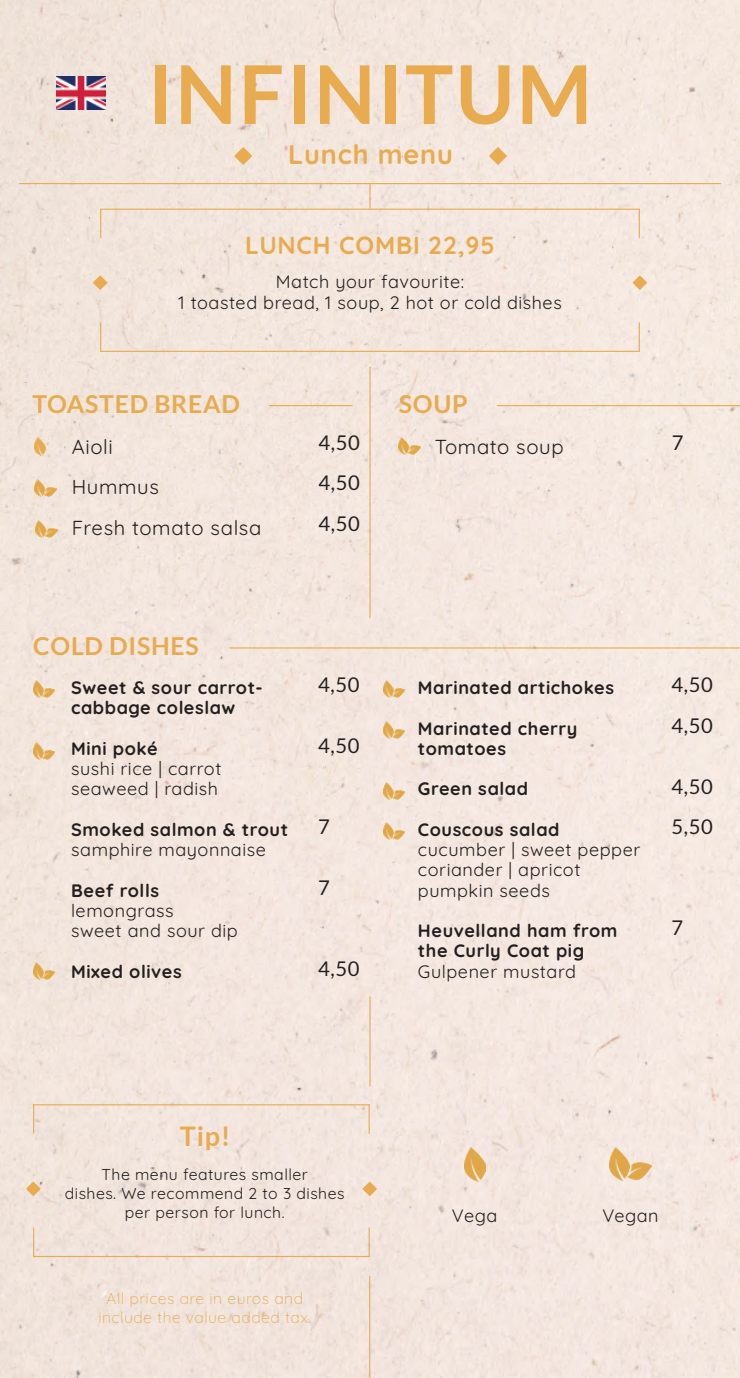
<style>
.page{position:relative;width:740px;height:1378px;background:#f3e6de}
.page>*{position:absolute;margin:0;border:0;box-sizing:border-box;transform-origin:0 0}
.t1{font:700 81px "Lato";letter-spacing:.025em;color:#e8ab4f}
.t2{font:300 27px "Quicksand";letter-spacing:.03em;color:#e8ab4f}
.t3{font:700 27px "Lato";color:#e8ab4f}
.t4{font:700 24.75px "Lato";letter-spacing:.03em;color:#e8ab4f}
.t5{font:300 24.75px "Quicksand";letter-spacing:.03em;color:#e8ab4f}
.t6{font:20.25px/40.5px "Lato";letter-spacing:.03em;color:#241f1f}
.t7{font:300 20.25px/40.5px "Quicksand";letter-spacing:.03em;color:#241f1f}
.t8{font:300 18px/20.2px "Quicksand";letter-spacing:.03em;color:#241f1f}
.t9{font:300 15.75px/18.9px "Quicksand";letter-spacing:.03em;color:#241f1f;text-align:center}
.t10{font:300 15.75px/18.9px "Quicksand";letter-spacing:.03em;color:#e8ab4f;text-align:center}
</style>
<div class="page">
<svg style="left:33px;top:1105px;width:1px;height:28px"></svg>
<svg style="left:369px;top:1105px;width:1px;height:28px"></svg>
<hr style="left:33px;top:1104px;width:337px;height:1px;background:#e8ab4f">
<hr style="left:369px;top:1227px;width:1px;height:30px;background:#e8ab4f">
<hr style="left:33px;top:1227px;width:1px;height:30px;background:#e8ab4f">
<hr style="left:33px;top:1256px;width:337px;height:1px;background:#e8ab4f">
<svg style="left:639px;top:322px;width:1px;height:29px"></svg>
<svg style="left:100px;top:322px;width:1px;height:29px"></svg>
<hr style="left:100px;top:351px;width:540px;height:1px;background:#e8ab4f">
<svg style="left:100px;top:210px;width:1px;height:28px"></svg>
<svg style="left:639px;top:210px;width:1px;height:28px"></svg>
<hr style="left:100px;top:209px;width:540px;height:1px;background:#e8ab4f">
<svg style="left:362px;top:1181px;width:15px;height:15px"></svg>
<svg style="left:93px;top:275px;width:15px;height:15px"></svg>
<svg style="left:632px;top:275px;width:15px;height:15px"></svg>
<svg style="left:26px;top:1181px;width:15px;height:15px"></svg>
<svg style="left:489px;top:147px;width:18px;height:18px"></svg>
<svg style="left:234px;top:147px;width:18px;height:18px"></svg>
<hr style="left:369px;top:1276px;width:1px;height:102px;background:#e8ab4f">
<svg style="left:369px;top:184px;width:1px;height:25px"></svg>
<hr style="left:19px;top:183px;width:702px;height:1px;background:#e8ab4f">
<hr style="left:269px;top:405px;width:83px;height:1px;background:#e8ab4f">
<hr style="left:497px;top:405px;width:243px;height:1px;background:#e8ab4f">
<hr style="left:229px;top:647px;width:511px;height:1px;background:#e8ab4f">
<img style="left:35px;top:438px;width:10px;height:17px">
<img style="left:35px;top:479px;width:21px;height:17px">
<img style="left:33px;top:680px;width:22px;height:17px">
<img style="left:383px;top:680px;width:22px;height:17px">
<img style="left:383px;top:721px;width:22px;height:17px">
<img style="left:383px;top:782px;width:22px;height:17px">
<img style="left:383px;top:822px;width:22px;height:18px">
<img style="left:33px;top:742px;width:22px;height:17px">
<img style="left:33px;top:962px;width:22px;height:18px">
<img style="left:36px;top:520px;width:22px;height:18px">
<img style="left:399px;top:437px;width:22px;height:17px">
<img style="left:464px;top:1147px;width:21px;height:34px">
<img style="left:609px;top:1147px;width:42px;height:33px">
<img style="left:56px;top:77px;width:50px;height:32px">
<hr style="left:369px;top:367px;width:2px;height:251px;background:#e8ab4f">
<hr style="left:369px;top:996px;width:1px;height:90px;background:#e8ab4f">
<h1 class="t1" style="left:148px;top:48px;width:446px">INFINITUM</h1>
<h2 class="t2" style="left:288px;top:134px;width:166px">Lunch menu</h2>
<h3 class="t5" style="left:245px;top:226px;width:251px">LUNCH COMBI 22,95</h3>
<p class="t8" style="left:178px;top:269px;width:385px;line-height:21.6px;text-align:center">Match your favourite:<br>1 toasted bread, 1 soup, 2 hot or cold dishes</p>
<h3 class="t4" style="left:33px;top:390px;width:209px">TOASTED BREAD</h3>
<p class="t7" style="left:72px;top:424px;width:191px">Aioli<br>Hummus<br>Fresh tomato salsa</p>
<p class="t6" style="left:318px;top:422px;width:43px;text-align:justify">4,50<br>4,50<br>4,50</p>
<h3 class="t4" style="left:399px;top:390px;width:70px">SOUP</h3>
<p class="t7" style="left:435px;top:424px;width:130px">Tomato soup</p>
<p class="t6" style="left:672px;top:422px;width:13px">7</p>
<h3 class="t4" style="left:33px;top:632px;width:167px">COLD DISHES</h3>
<p class="t8" style="left:71px;top:676px;width:193px">Sweet &amp; sour carrot&shy;cabbage coleslaw</p>
<p class="t8" style="left:71px;top:736px;width:152px">Mini poké<br>sushi rice | carrot seaweed | radish</p>
<p class="t8" style="left:71px;top:817px;width:218px">Smoked salmon &amp; trout samphire mayonnaise</p>
<p class="t8" style="left:71px;top:878px;width:168px">Beef rolls lemongrass<br>sweet and sour dip</p>
<p class="t8" style="left:71px;top:959px;width:112px">Mixed olives</p>
<p class="t6" style="left:318px;top:664px;width:43px">4,50</p>
<p class="t6" style="left:318px;top:725px;width:43px">4,50</p>
<p class="t6" style="left:318px;top:806px;width:13px">7</p>
<p class="t6" style="left:318px;top:867px;width:13px">7</p>
<p class="t6" style="left:318px;top:948px;width:43px">4,50</p>
<p class="t8" style="left:418px;top:676px;width:197px">Marinated artichokes</p>
<p class="t8" style="left:418px;top:716px;width:161px">Marinated cherry tomatoes</p>
<p class="t8" style="left:418px;top:777px;width:112px">Green salad</p>
<p class="t8" style="left:418px;top:817px;width:224px">Couscous salad cucumber | sweet pepper coriander | apricot pumpkin seeds</p>
<p class="t8" style="left:418px;top:919px;width:201px">Heuvelland ham from the Curly Coat pig<br>Gulpener mustard</p>
<p class="t6" style="left:671px;top:664px;width:43px">4,50<br>4,50</p>
<p class="t6" style="left:671px;top:766px;width:43px">4,50<br>5,50</p>
<p class="t6" style="left:671px;top:907px;width:13px">7</p>
<h2 class="t3" style="left:180px;top:1120px;width:52px">Tip!</h2>
<p class="t9" style="left:65px;top:1163px;width:281px">The menu features smaller<br>dishes. We recommend 2 to 3 dishes per person for lunch.</p>
<p class="t10" style="left:98px;top:1287px;width:214px">All prices are in euros and include the value added tax.</p>
<p class="t8" style="left:452px;top:1203px;width:47px">Vega</p>
<p class="t8" style="left:602px;top:1203px;width:58px">Vegan</p>
</div>
